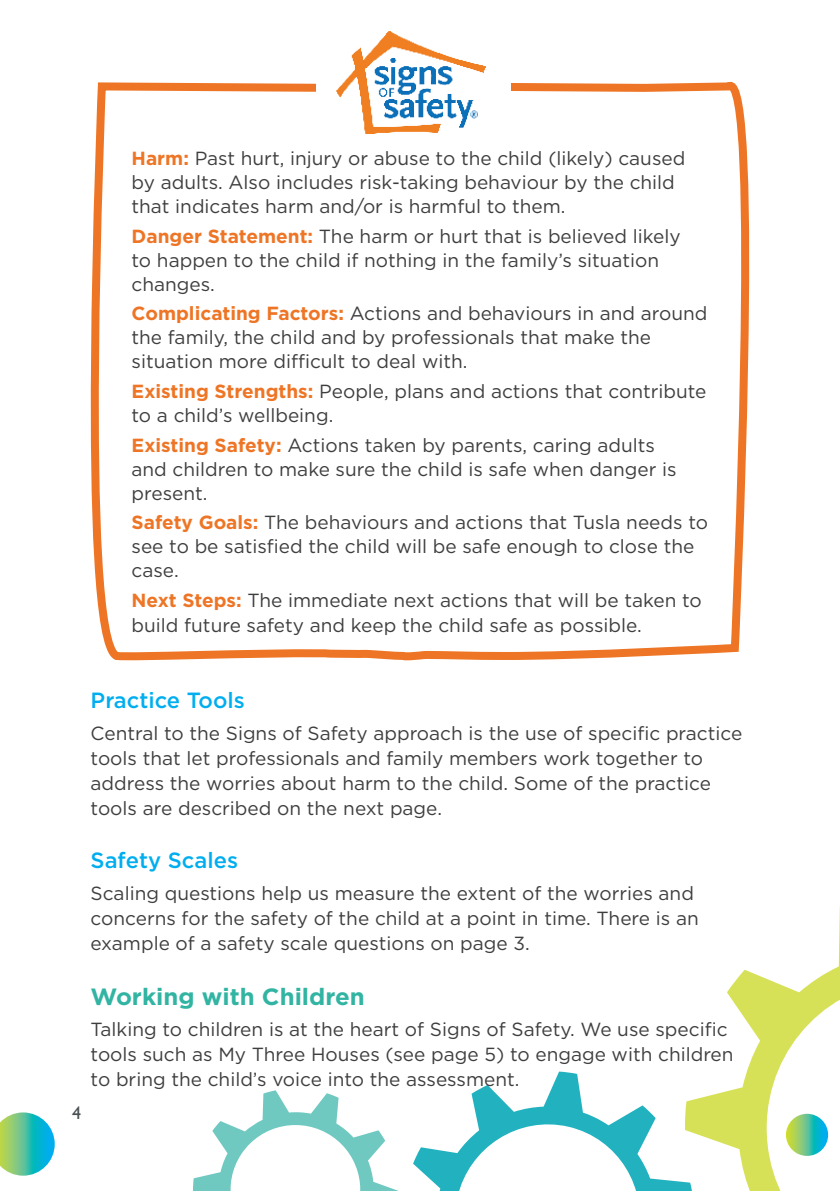
<style>
.page{position:relative;width:840px;height:1191px;background:#fff}
.page>*{position:absolute;margin:0;border:0;box-sizing:border-box;transform-origin:0 0}
.t1{font:700 23.6px "Gotham";color:#32b4a3}
.t2{font:500 22px "Gotham";color:#00aeef}
.BODY_TEXT{font:19px/24px "Gotham";color:#3e3e3f}
.t3{font:18px "Gill Sans";color:#4a4f51}
.s1{font-weight:700;color:#ee7525}
</style>
<div class="page">
<svg style="left:193px;top:1071px;width:491px;height:120px"></svg>
<svg style="left:0;top:1112px;width:55px;height:63px"></svg>
<svg style="left:684px;top:959px;width:155px;height:232px"></svg>
<svg style="left:90px;top:81px;width:660px;height:580px"></svg>
<div style="left:316px;top:27px;width:194px;height:110px;background:#fff"></div>
<img style="left:337px;top:31px;width:148px;height:103px">
<p class="BODY_TEXT" style="left:131px;top:146px;width:555px"><span class="s1">Harm:</span> Past hurt, injury or abuse to the child (likely) caused by adults. Also includes risk-taking behaviour by the child that indicates harm and/or is harmful to them.</p>
<p class="BODY_TEXT" style="left:131px;top:223px;width:550px"><span class="s1">Danger Statement:</span> The harm or hurt that is believed likely to happen to the child if nothing in the family’s situation changes.</p>
<p class="BODY_TEXT" style="left:131px;top:301px;width:577px"><span class="s1">Complicating Factors:</span> Actions and behaviours in and around the family, the child and by professionals that make the situation more difficult to deal with.</p>
<p class="BODY_TEXT" style="left:131px;top:379px;width:576px"><span class="s1">Existing Strengths:</span> People, plans and actions that contribute to a child’s wellbeing.</p>
<p class="BODY_TEXT" style="left:131px;top:432px;width:546px"><span class="s1">Existing Safety:</span> Actions taken by parents, caring adults and children to make sure the child is safe when danger is present.</p>
<p class="BODY_TEXT" style="left:131px;top:510px;width:577px"><span class="s1">Safety Goals:</span> The behaviours and actions that Tusla needs to see to be satisfied the child will be safe enough to close the case.</p>
<p class="BODY_TEXT" style="left:131px;top:587px;width:571px;line-height:25px"><span class="s1">Next Steps:</span> The immediate next actions that will be taken to build future safety and keep the child safe as possible.</p>
<p class="t3" style="left:72px;top:1102px;width:10px">4</p>
<h2 class="t2" style="left:91px;top:686px;width:156px">Practice Tools</h2>
<p class="BODY_TEXT" style="left:91px;top:720px;width:652px;line-height:25px">Central to the Signs of Safety approach is the use of specific practice tools that let professionals and family members work together to address the worries about harm to the child. Some of the practice tools are described on the next page.</p>
<h2 class="t2" style="left:91px;top:846px;width:149px">Safety Scales</h2>
<p class="BODY_TEXT" style="left:91px;top:880px;width:609px;line-height:25px">Scaling questions help us measure the extent of the worries and concerns for the safety of the child at a point in time. There is an example of a safety scale questions on page 3.</p>
<h1 class="t1" style="left:91px;top:980px;width:275px">Working with Children</h1>
<p class="BODY_TEXT" style="left:91px;top:1016px;width:644px;line-height:25px">Talking to children is at the heart of Signs of Safety. We use specific tools such as My Three Houses (see page 5) to engage with children to bring the child’s voice into the assessment.</p>
</div>
